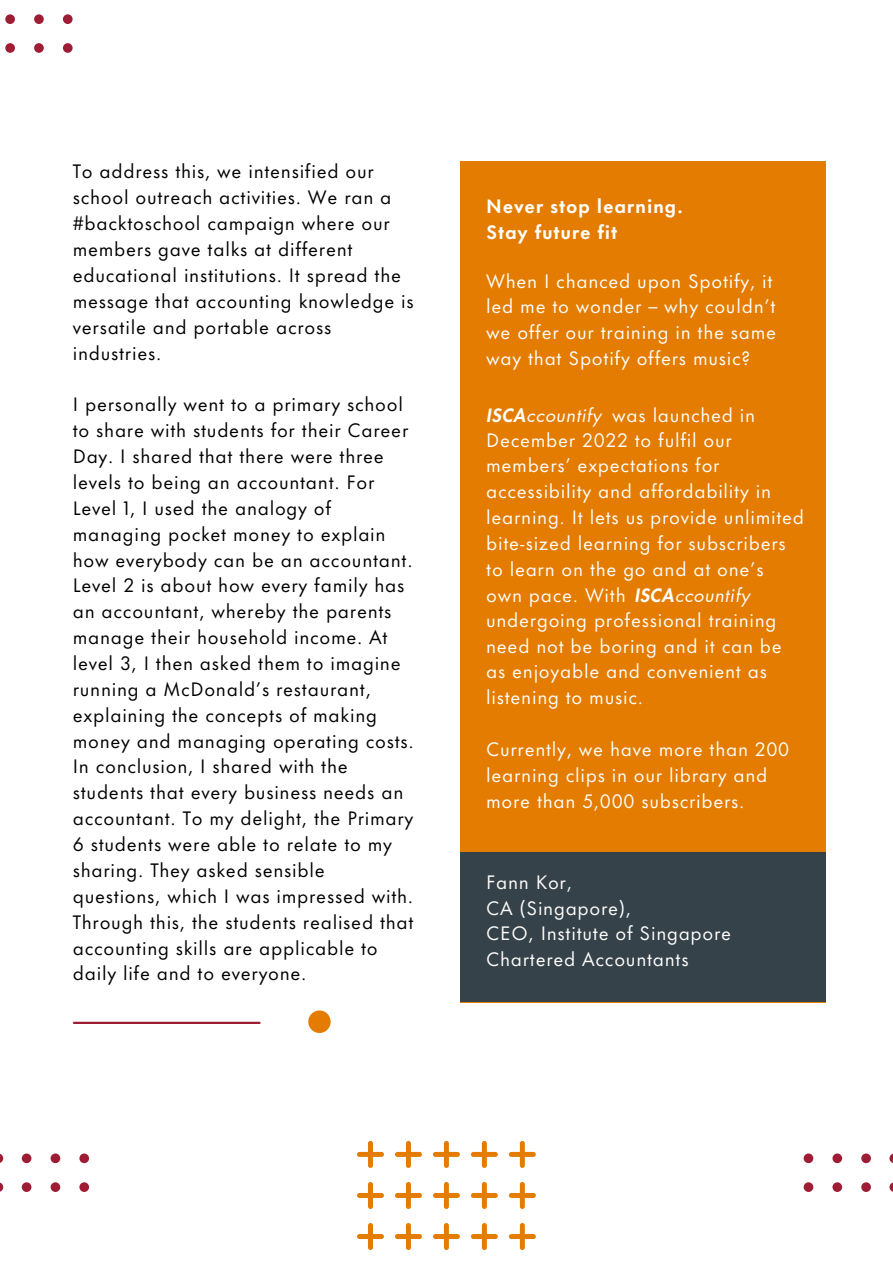
<style>
.page{position:relative;width:893px;height:1263px;background:#fff}
.page>*{position:absolute;margin:0;border:0;box-sizing:border-box;transform-origin:0 0}
.t1{font:18px/25.8px "Futura Now Text";letter-spacing:.04em;color:#000}
.t2{font:18px/25.8px "Futura Now Text";letter-spacing:.04em;color:#fffefc}
.t3{font:700 18px "Futura Now Text";letter-spacing:.04em;color:#fffefc}
.t4{font:italic 18px "Futura LT Pro";letter-spacing:.04em;color:#fffefc}
.s1{font-weight:800}
</style>
<div class="page">
<div style="left:460px;top:161px;width:365px;height:841px;background:#e37c00"></div>
<div style="left:460px;top:852px;width:365px;height:150px;background:#36424a"></div>
<hr style="left:74px;top:1021px;width:185px;height:2px;background:#9f1c35">
<svg style="left:308px;top:1010px;width:22px;height:22px"></svg>
<svg style="left:5px;top:14px;width:68px;height:39px"></svg>
<svg style="left:0;top:1153px;width:89px;height:39px"></svg>
<svg style="left:803px;top:1153px;width:89px;height:39px"></svg>
<svg style="left:357px;top:1140px;width:178px;height:110px"></svg>
<p class="t1" style="left:73px;top:159px;width:342px">To address this, we intensified our school outreach activities. We ran a #backtoschool campaign where our members gave talks at different educational institutions. It spread the message that accounting knowledge is versatile and portable across industries.</p>
<p class="t1" style="left:73px;top:392px;width:342px">I personally went to a primary school to share with students for their Career Day. I shared that there were three levels to being an accountant. For Level 1, I used the analogy of managing pocket money to explain how everybody can be an accountant.<br>Level 2 is about how every family has an accountant, whereby the parents manage their household income. At level 3, I then asked them to imagine running a McDonald’s restaurant, explaining the concepts of making money and managing operating costs.<br>In conclusion, I shared with the students that every business needs an accountant. To my delight, the Primary 6 students were able to relate to my sharing. They asked sensible questions, which I was impressed with.<br>Through this, the students realised that accounting skills are applicable to daily life and to everyone.</p>
<p class="t3" style="left:486px;top:196px;width:198px">Never stop learning.</p>
<p class="t3" style="left:486px;top:222px;width:132px">Stay future fit</p>
<p class="t2" style="left:486px;top:268px;width:291px">When I chanced upon Spotify, it led me to wonder – why couldn’t we offer our training in the same way that Spotify offers music?</p>
<p class="t4" style="left:486px;top:407px;width:116px"><span class="s1">ISCA</span>ccountify</p>
<p class="t2" style="left:612px;top:403px;width:144px">was launched in</p>
<p class="t2" style="left:486px;top:427px;width:319px">December 2022 to fulfil our members’ expectations for accessibility and affordability in learning. It lets us provide unlimited bite-sized learning for subscribers to learn on the go and at one’s<br>own pace. With</p>
<p class="t2" style="left:486px;top:607px;width:297px">undergoing professional training need not be boring and it can be as enjoyable and convenient as listening to music.</p>
<p class="t2" style="left:486px;top:736px;width:304px">Currently, we have more than 200 learning clips in our library and more than 5,000 subscribers.</p>
<p class="t4" style="left:634px;top:587px;width:117px"><span class="s1">ISCA</span>ccountify</p>
<p class="t2" style="left:486px;top:869px;width:87px">Fann Kor,</p>
<p class="t2" style="left:486px;top:895px;width:146px">CA (Singapore),</p>
<p class="t2" style="left:486px;top:921px;width:246px">CEO, Institute of Singapore<br>Chartered Accountants</p>
</div>
